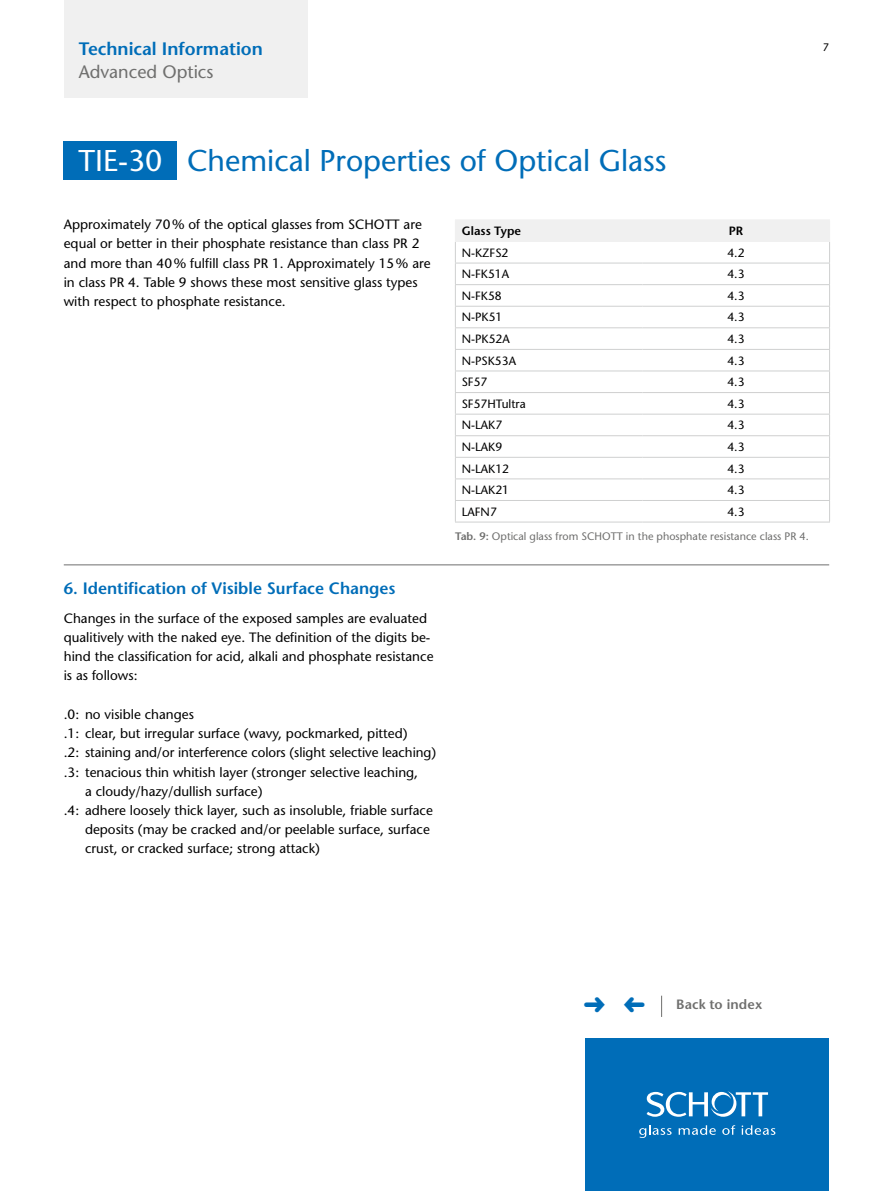
<style>
.page{position:relative;width:893px;height:1191px;background:#fff}
.page>*{position:absolute;margin:0;border:0;box-sizing:border-box;transform-origin:0 0}
.t1{font:500 30px "Stone Sans Std";color:#006db8}
.t2{font:600 18px "Stone Sans Std";color:#006db8}
.t3{font:500 18px "Stone Sans Std";color:#6f6f6e}
.t4{font:600 16.5px "Stone Sans Std";color:#006db8}
.t5{font:500 13.5px/19.2px "Stone Sans Std";color:#000}
.t6{font:600 13.5px "Stone Sans Std";letter-spacing:.01em;color:#6f6f6e}
.t7{font:500 12px "Stone Sans Std";color:#000}
.t8{font:600 12px "Stone Sans Std";color:#000}
.t9{font:500 10.8px "Stone Sans Std";color:#6f6f6e}
.t10{font:500 10.8px "Stone Sans Std";color:#000}
.s1{color:#fff}
.s2{font-weight:600}
</style>
<div class="page">
<div style="left:585px;top:1038px;width:244px;height:153px;background:#006db8"></div>
<svg style="left:639px;top:1125px;width:33px;height:13px"></svg>
<svg style="left:679px;top:1125px;width:37px;height:9px"></svg>
<svg style="left:722px;top:1125px;width:13px;height:9px"></svg>
<svg style="left:742px;top:1125px;width:33px;height:9px"></svg>
<svg style="left:647px;top:1091px;width:121px;height:25px"></svg>
<div style="left:64px;top:0;width:244px;height:98px;background:#f0f0f0"></div>
<div style="left:64px;top:142px;width:113px;height:38px;background:#006db8"></div>
<hr style="left:455px;top:521px;width:187px;height:1px;background:#cfd0d0">
<hr style="left:642px;top:521px;width:188px;height:1px;background:#cfd0d0">
<hr style="left:455px;top:219px;width:187px;height:1px;background:#f0f0f0">
<hr style="left:642px;top:219px;width:188px;height:1px;background:#f0f0f0">
<svg style="left:455px;top:220px;width:375px;height:301px"></svg>
<hr style="left:455px;top:241px;width:187px;height:1px;background:#f0f0f0">
<hr style="left:642px;top:241px;width:188px;height:1px;background:#f0f0f0">
<hr style="left:455px;top:284px;width:187px;height:1px;background:#cfd0d0">
<hr style="left:642px;top:284px;width:188px;height:1px;background:#cfd0d0">
<hr style="left:455px;top:306px;width:187px;height:1px;background:#cfd0d0">
<hr style="left:642px;top:306px;width:188px;height:1px;background:#cfd0d0">
<hr style="left:64px;top:564px;width:765px;height:1px;background:#6f6f6e">
<svg style="left:661px;top:995px;width:1px;height:22px"></svg>
<h2 class="t2" style="left:79px;top:38px;width:186px">Technical Information</h2>
<p class="t10" style="left:823px;top:40px;width:8px">7</p>
<h2 class="t3" style="left:79px;top:61px;width:136px">Advanced Optics</h2>
<h1 class="t1" style="left:78px;top:143px;width:590px"><span class="s1">TIE-30</span> Chemical Properties of Optical Glass</h1>
<p class="t5" style="left:64px;top:215px;width:368px">Approximately 70% of the optical glasses from SCHOTT are equal or better in their phosphate resistance than class PR 2 and more than 40% fulfill class PR 1. Approximately 15% are in class PR 4. Table 9 shows these most sensitive glass types with respect to phosphate resistance.</p>
<p class="t8" style="left:462px;top:224px;width:61px">Glass Type</p>
<p class="t8" style="left:729px;top:224px;width:16px">PR</p>
<p class="t7" style="left:462px;top:245px;width:48px">N-KZFS2</p>
<p class="t7" style="left:727px;top:245px;width:19px">4.2</p>
<p class="t7" style="left:462px;top:267px;width:49px">N-FK51A</p>
<p class="t7" style="left:727px;top:267px;width:19px">4.3</p>
<p class="t7" style="left:462px;top:288px;width:42px">N-FK58</p>
<p class="t7" style="left:727px;top:288px;width:19px">4.3</p>
<p class="t7" style="left:462px;top:310px;width:42px">N-PK51</p>
<p class="t7" style="left:727px;top:310px;width:19px">4.3</p>
<p class="t7" style="left:462px;top:332px;width:50px">N-PK52A</p>
<p class="t7" style="left:727px;top:332px;width:19px">4.3</p>
<p class="t7" style="left:462px;top:353px;width:56px">N-PSK53A</p>
<p class="t7" style="left:727px;top:353px;width:19px">4.3</p>
<p class="t7" style="left:462px;top:375px;width:27px">SF57</p>
<p class="t7" style="left:727px;top:375px;width:19px">4.3</p>
<p class="t7" style="left:462px;top:396px;width:66px">SF57HTultra</p>
<p class="t7" style="left:727px;top:396px;width:19px">4.3</p>
<p class="t7" style="left:462px;top:418px;width:42px">N-LAK7</p>
<p class="t7" style="left:727px;top:418px;width:19px">4.3</p>
<p class="t7" style="left:462px;top:439px;width:42px">N-LAK9</p>
<p class="t7" style="left:727px;top:439px;width:19px">4.3</p>
<p class="t7" style="left:462px;top:461px;width:49px">N-LAK12</p>
<p class="t7" style="left:727px;top:461px;width:19px">4.3</p>
<p class="t7" style="left:462px;top:483px;width:49px">N-LAK21</p>
<p class="t7" style="left:727px;top:483px;width:19px">4.3</p>
<p class="t7" style="left:462px;top:504px;width:37px">LAFN7</p>
<p class="t7" style="left:727px;top:504px;width:19px">4.3</p>
<p class="t9" style="left:455px;top:530px;width:355px"><span class="s2">Tab. 9:</span> Optical glass from SCHOTT in the phosphate resistance class PR 4.</p>
<p class="t4" style="left:64px;top:578px;width:333px">6. Identification of Visible Surface Changes</p>
<p class="t5" style="left:64px;top:608px;width:371px">Changes in the surface of the exposed samples are evaluated qualitively with the naked eye. The definition of the digits be&shy;hind the classification for acid, alkali and phosphate resistance is as follows:</p>
<p class="t5" style="left:64px;top:704px;width:132px">.0: no visible changes</p>
<p class="t5" style="left:64px;top:724px;width:345px">.1: clear, but irregular surface (wavy, pockmarked, pitted)</p>
<p class="t5" style="left:64px;top:743px;width:374px">.2: staining and/or interference colors (slight selective leaching)</p>
<p class="t5" style="left:64px;top:762px;width:356px">.3: tenacious thin whitish layer (stronger selective leaching,</p>
<p class="t5" style="left:85px;top:781px;width:179px">a cloudy/hazy/dullish surface)</p>
<p class="t5" style="left:64px;top:800px;width:371px">.4: adhere loosely thick layer, such as insoluble, friable surface</p>
<p class="t5" style="left:85px;top:820px;width:346px">deposits (may be cracked and/or peelable surface, surface</p>
<p class="t5" style="left:85px;top:839px;width:236px">crust, or cracked surface; strong attack)</p>
<p class="t6" style="left:676px;top:995px;width:88px">Back to index</p>
</div>
